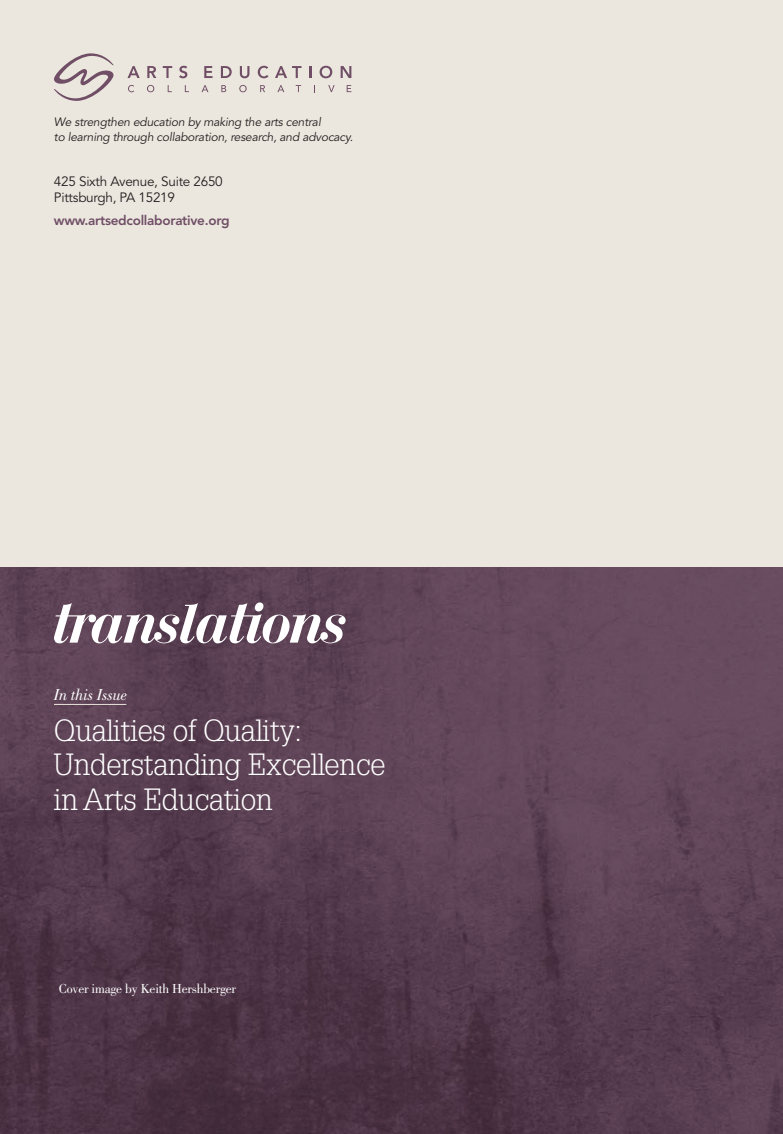
<style>
.page{position:relative;width:783px;height:1134px;background:#ebe7de}
.page>*{position:absolute;margin:0;border:0;box-sizing:border-box;transform-origin:0 0}
.t1{font:300 30px/34.5px "Glypha";letter-spacing:-.01em;color:#fff}
.t2{font:italic 16.5px "Bodoni Std";letter-spacing:-.015em;color:#fff}
.t3{font:13.5px/16.5px "Avenir";letter-spacing:-.02em;color:#231f20}
.t4{font:13.5px "Bodoni Std";letter-spacing:-.015em;color:#fff}
.t5{font:800 13.5px "Avenir";letter-spacing:-.02em;color:#704e66}
.t6{font:italic 12px/15px "Avenir";letter-spacing:-.015em;color:#231f20}
</style>
<div class="page">
<img style="left:0;top:567px;width:783px;height:567px">
<svg style="left:54px;top:603px;width:292px;height:40px;background:#968491"></svg>
<svg style="left:255px;top:602px;width:9px;height:10px"></svg>
<hr style="left:54px;top:704px;width:72px;height:1px;background:#ebe7de">
<svg style="left:54px;top:53px;width:60px;height:48px"></svg>
<svg style="left:127px;top:66px;width:13px;height:12px"></svg>
<svg style="left:147px;top:66px;width:9px;height:12px"></svg>
<svg style="left:163px;top:66px;width:9px;height:12px"></svg>
<svg style="left:179px;top:66px;width:8px;height:12px"></svg>
<svg style="left:204px;top:66px;width:9px;height:12px"></svg>
<svg style="left:221px;top:66px;width:11px;height:12px"></svg>
<svg style="left:240px;top:66px;width:9px;height:12px"></svg>
<svg style="left:258px;top:66px;width:11px;height:12px"></svg>
<svg style="left:275px;top:66px;width:27px;height:12px"></svg>
<svg style="left:309px;top:66px;width:2px;height:12px"></svg>
<svg style="left:320px;top:66px;width:12px;height:12px"></svg>
<svg style="left:341px;top:66px;width:10px;height:12px"></svg>
<svg style="left:128px;top:85px;width:6px;height:7px"></svg>
<svg style="left:147px;top:85px;width:7px;height:7px"></svg>
<svg style="left:202px;top:85px;width:6px;height:7px"></svg>
<svg style="left:221px;top:85px;width:5px;height:7px"></svg>
<svg style="left:239px;top:85px;width:8px;height:7px"></svg>
<svg style="left:260px;top:85px;width:5px;height:7px"></svg>
<svg style="left:277px;top:85px;width:7px;height:7px"></svg>
<svg style="left:328px;top:85px;width:7px;height:7px"></svg>
<svg style="left:347px;top:85px;width:4px;height:7px"></svg>
<p class="t6" style="left:54px;top:115px;width:301px">We strengthen education by making the arts central<br>to learning through collaboration, research, and advocacy.</p>
<p class="t3" style="left:54px;top:174px;width:170px">425 Sixth Avenue, Suite 2650<br>Pittsburgh, PA 15219</p>
<p class="t5" style="left:54px;top:215px;width:177px">www.artsedcollaborative.org</p>
<h2 class="t2" style="left:54px;top:688px;width:75px">In this Issue</h2>
<h1 class="t1" style="left:54px;top:715px;width:333px">Qualities of Quality:<br>Understanding Excellence in Arts Education</h1>
<p class="t4" style="left:59px;top:983px;width:179px">Cover image by Keith Hershberger</p>
</div>
